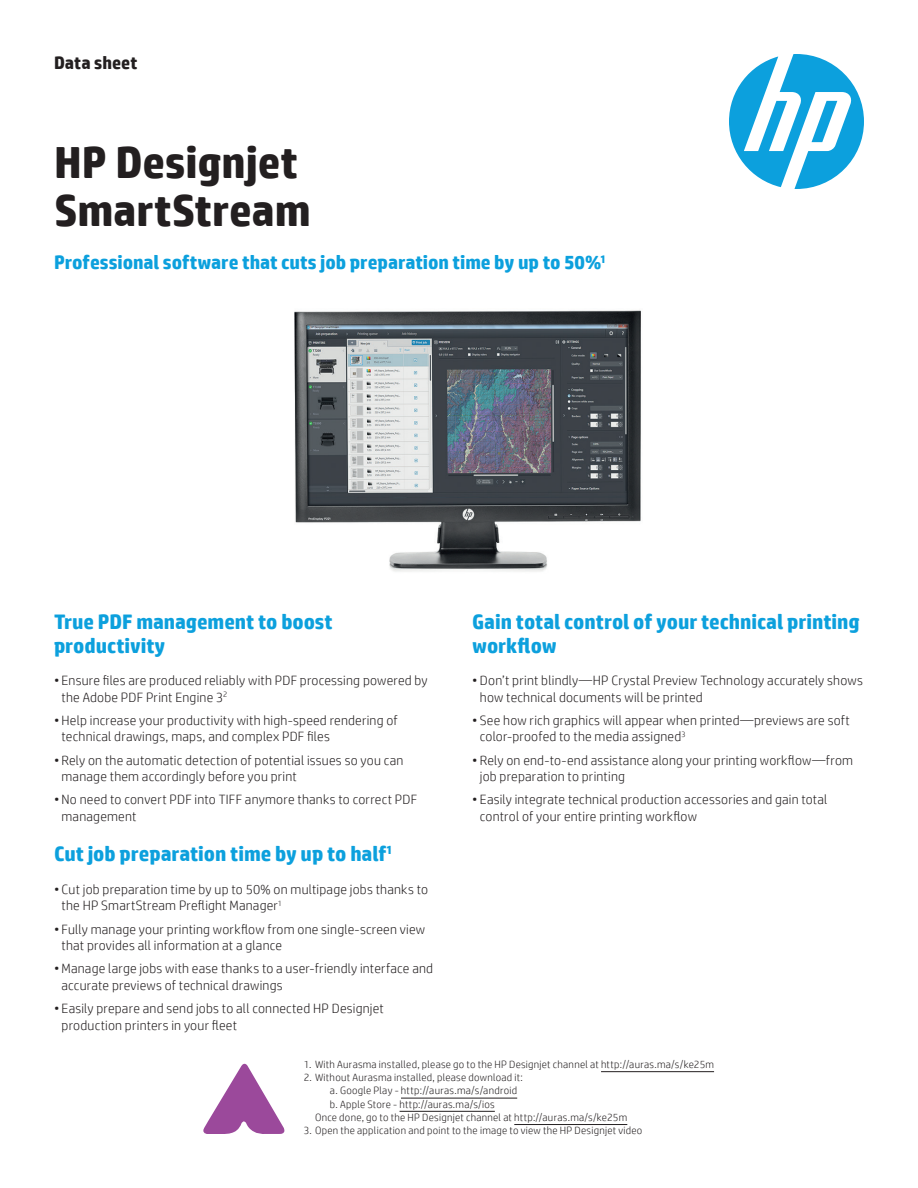
<style>
.page{position:relative;width:918px;height:1188px;background:#fff}
.page>*{position:absolute;margin:0;border:0;box-sizing:border-box;transform-origin:0 0}
.t1{font:700 45px/48px "HP Simplified";color:#231f20}
.t2{font:700 21px/24px "HP Simplified";letter-spacing:-.005em;color:#0ca0dd}
.t3{font:700 19.5px "HP Simplified";letter-spacing:-.005em;color:#0ca0dd}
.t4{font:700 18px "HP Simplified";color:#231f20}
.t5{font:300 13.5px/16.5px "HP Simplified";letter-spacing:.015em;color:#231f20}
.t6{font:300 10.5px "HP Simplified";letter-spacing:.025em;color:#231f20}
</style>
<div class="page">
<svg style="left:729px;top:54px;width:135px;height:135px"></svg>
<img style="left:294px;top:310px;width:347px;height:262px">
<hr style="left:601px;top:1071px;width:113px;height:1px;background:#231f20">
<hr style="left:401px;top:1098px;width:116px;height:1px;background:#231f20">
<hr style="left:400px;top:1111px;width:95px;height:1px;background:#231f20">
<hr style="left:514px;top:1124px;width:113px;height:1px;background:#231f20">
<svg style="left:203px;top:1064px;width:81px;height:70px"></svg>
<h3 class="t4" style="left:54px;top:51px;width:85px">Data sheet</h3>
<h1 class="t1" style="left:54px;top:139px;width:258px">HP Designjet<br>SmartStream</h1>
<h3 class="t3" style="left:54px;top:250px;width:554px">Professional software that cuts job preparation time by up to 50%<sup>1</sup></h3>
<h2 class="t2" style="left:54px;top:609px;width:280px">True PDF management to boost productivity</h2>
<p class="t5" style="left:62px;top:672px;width:368px;text-indent:-8px">• Ensure files are produced reliably with PDF processing powered by the Adobe PDF Print Engine 3<sup>2</sup></p>
<p class="t5" style="left:62px;top:712px;width:338px;text-indent:-8px">• Help increase your productivity with high-speed rendering of technical drawings, maps, and complex PDF files</p>
<p class="t5" style="left:62px;top:751px;width:343px;text-indent:-8px">• Rely on the automatic detection of potential issues so you can manage them accordingly before you print</p>
<p class="t5" style="left:62px;top:791px;width:357px;text-indent:-8px">• No need to convert PDF into TIFF anymore thanks to correct PDF management</p>
<h2 class="t2" style="left:54px;top:842px;width:340px">Cut job preparation time by up to half<sup>1</sup></h2>
<p class="t5" style="left:62px;top:881px;width:368px;text-indent:-8px">• Cut job preparation time by up to 50% on multipage jobs thanks to the HP SmartStream Preflight Manager<sup>1</sup></p>
<p class="t5" style="left:62px;top:920px;width:365px;text-indent:-8px">• Fully manage your printing workflow from one single-screen view that provides all information at a glance</p>
<p class="t5" style="left:62px;top:960px;width:373px;text-indent:-8px">• Manage large jobs with ease thanks to a user-friendly interface and accurate previews of technical drawings</p>
<p class="t5" style="left:62px;top:1000px;width:324px;text-indent:-8px">• Easily prepare and send jobs to all connected HP Designjet production printers in your fleet</p>
<h2 class="t2" style="left:472px;top:609px;width:389px">Gain total control of your technical printing workflow</h2>
<p class="t5" style="left:480px;top:672px;width:385px;text-indent:-8px">• Don’t print blindly—HP Crystal Preview Technology accurately shows how technical documents will be printed</p>
<p class="t5" style="left:480px;top:712px;width:372px;text-indent:-8px">• See how rich graphics will appear when printed—previews are soft color-proofed to the media assigned<sup>3</sup></p>
<p class="t5" style="left:480px;top:751px;width:375px;text-indent:-8px">• Rely on end-to-end assistance along your printing workflow—from job preparation to printing</p>
<p class="t5" style="left:480px;top:791px;width:349px;text-indent:-8px">• Easily integrate technical production accessories and gain total control of your entire printing workflow</p>
<p class="t6" style="left:304px;top:1057px;width:412px">1. With Aurasma installed, please go to the HP Designjet channel at http://auras.ma/s/ke25m</p>
<p class="t6" style="left:304px;top:1071px;width:221px">2. Without Aurasma installed, please download it:</p>
<p class="t6" style="left:330px;top:1084px;width:189px">a. Google Play - http://auras.ma/s/android</p>
<p class="t6" style="left:330px;top:1097px;width:166px">b. Apple Store - http://auras.ma/s/ios</p>
<p class="t6" style="left:315px;top:1110px;width:314px">Once done, go to the HP Designjet channel at http://auras.ma/s/ke25m</p>
<p class="t6" style="left:304px;top:1123px;width:340px">3. Open the application and point to the image to view the HP Designjet video</p>
</div>
